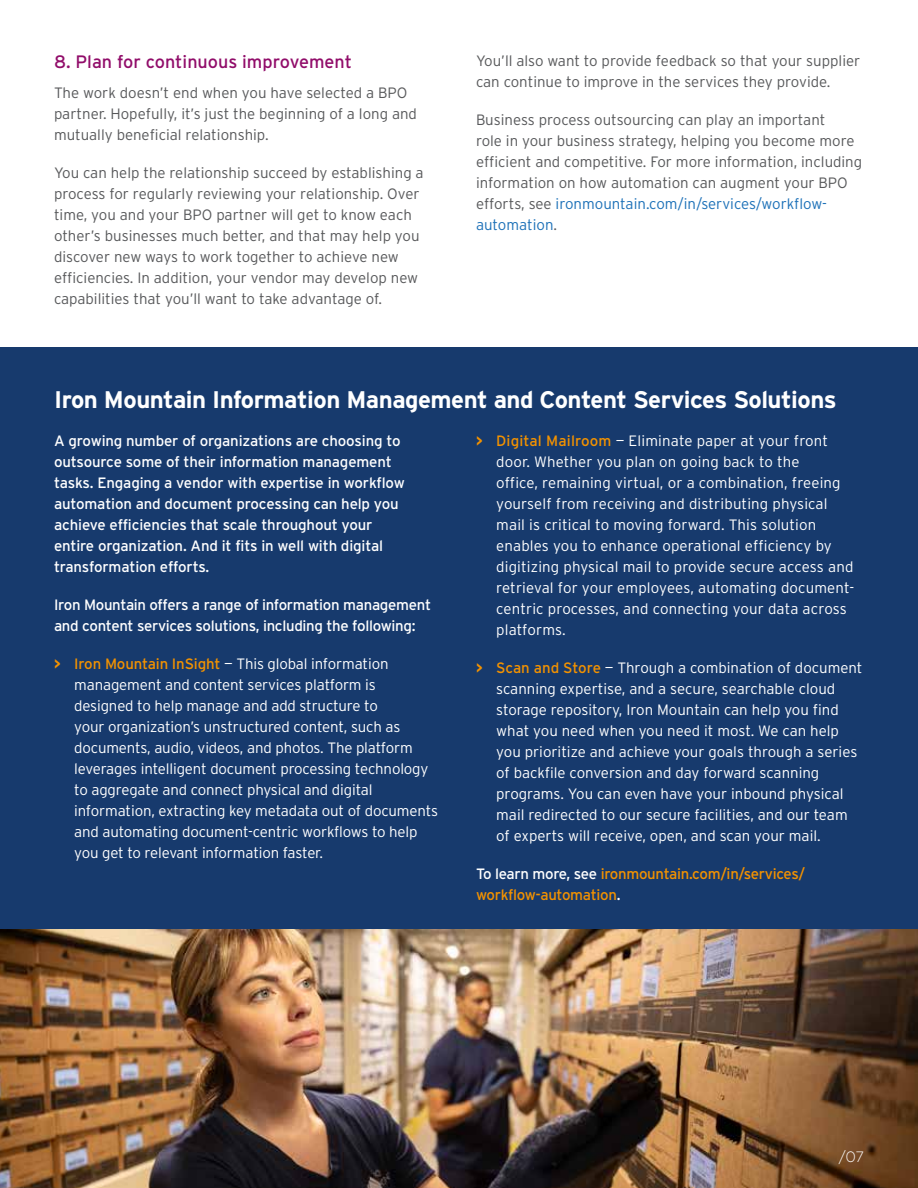
<style>
.page{position:relative;width:918px;height:1188px;background:#fff}
.page>*{position:absolute;margin:0;border:0;box-sizing:border-box;transform-origin:0 0}
.t1{font:700 24px "Interstate";letter-spacing:-.02em;color:#fff}
.t2{font:18px "Interstate";color:#910d6a}
.t3{font:300 15px/21px "Interstate";letter-spacing:-.005em;color:#fff}
.t4{font:300 15px/21px "Interstate";color:#58595b}
.t5{font:15px/21px "Interstate";letter-spacing:-.01em;color:#fff}
.t6{font:15px/21px "Interstate";letter-spacing:-.02em;color:#f39200}
.t7{font:300 15px "Geometria";color:#fff}
.s1{color:#1d71b8}
.s2{font-weight:700;color:#f39200}
.s3{font-weight:400;color:#f39200}
.s4{color:#fff}
</style>
<div class="page">
<div style="left:0;top:348px;width:918px;height:583px;background:#173a6d"></div>
<img style="left:0;top:929px;width:918px;height:259px">
<p class="t2" style="left:54px;top:51px;width:300px">8. Plan for continuous improvement</p>
<p class="t4" style="left:54px;top:82px;width:364px">The work doesn’t end when you have selected a BPO partner. Hopefully, it’s just the beginning of a long and mutually beneficial relationship.</p>
<p class="t4" style="left:54px;top:162px;width:371px">You can help the relationship succeed by establishing a process for regularly reviewing your relationship. Over time, you and your BPO partner will get to know each other’s businesses much better, and that may help you discover new ways to work together to achieve new efficiencies. In addition, your vendor may develop new capabilities that you’ll want to take advantage of.</p>
<p class="t4" style="left:476px;top:50px;width:386px">You’ll also want to provide feedback so that your supplier can continue to improve in the services they provide.</p>
<p class="t4" style="left:476px;top:109px;width:388px">Business process outsourcing can play an important<br>role in your business strategy, helping you become more efficient and competitive. For more information, including information on how automation can augment your BPO efforts, see <span class="s1">ironmountain.com/in/services/workflow&shy;automation</span>.</p>
<h1 class="t1" style="left:54px;top:385px;width:784px">Iron Mountain Information Management and Content Services Solutions</h1>
<p class="t5" style="left:54px;top:430px;width:352px">A growing number of organizations are choosing to outsource some of their information management tasks. Engaging a vendor with expertise in workflow automation and document processing can help you achieve efficiencies that scale throughout your entire organization. And it fits in well with digital transformation efforts.</p>
<p class="t5" style="left:54px;top:594px;width:379px">Iron Mountain offers a range of information management and content services solutions, including the following:</p>
<p class="t3" style="left:74px;top:653px;width:365px;text-indent:-20px"><span class="s2">&gt;</span> <span class="s3">Iron Mountain InSight</span> — This global information management and content services platform is designed to help manage and add structure to<br>your organization’s unstructured content, such as documents, audio, videos, and photos. The platform leverages intelligent document processing technology to aggregate and connect physical and digital information, extracting key metadata out of documents and automating document-centric workflows to help you get to relevant information faster.</p>
<p class="t3" style="left:496px;top:430px;width:360px;text-indent:-20px"><span class="s2">&gt;</span> <span class="s3">Digital Mailroom</span> — Eliminate paper at your front door. Whether you plan on going back to the<br>office, remaining virtual, or a combination, freeing yourself from receiving and distributing physical mail is critical to moving forward. This solution enables you to enhance operational efficiency by digitizing physical mail to provide secure access and retrieval for your employees, automating document&shy;centric processes, and connecting your data across platforms.</p>
<p class="t3" style="left:496px;top:657px;width:368px;text-indent:-20px"><span class="s2">&gt;</span> <span class="s3">Scan and Store</span> — Through a combination of document scanning expertise, and a secure, searchable cloud storage repository, Iron Mountain can help you find what you need when you need it most. We can help you prioritize and achieve your goals through a series of backfile conversion and day forward scanning programs. You can even have your inbound physical mail redirected to our secure facilities, and our team of experts will receive, open, and scan your mail.</p>
<p class="t6" style="left:476px;top:863px;width:331px"><span class="s4">To learn more, see</span> ironmountain.com/in/services/ workflow-automation<span class="s4">.</span></p>
<p class="t7" style="left:838px;top:1148px;width:27px">/07</p>
</div>
